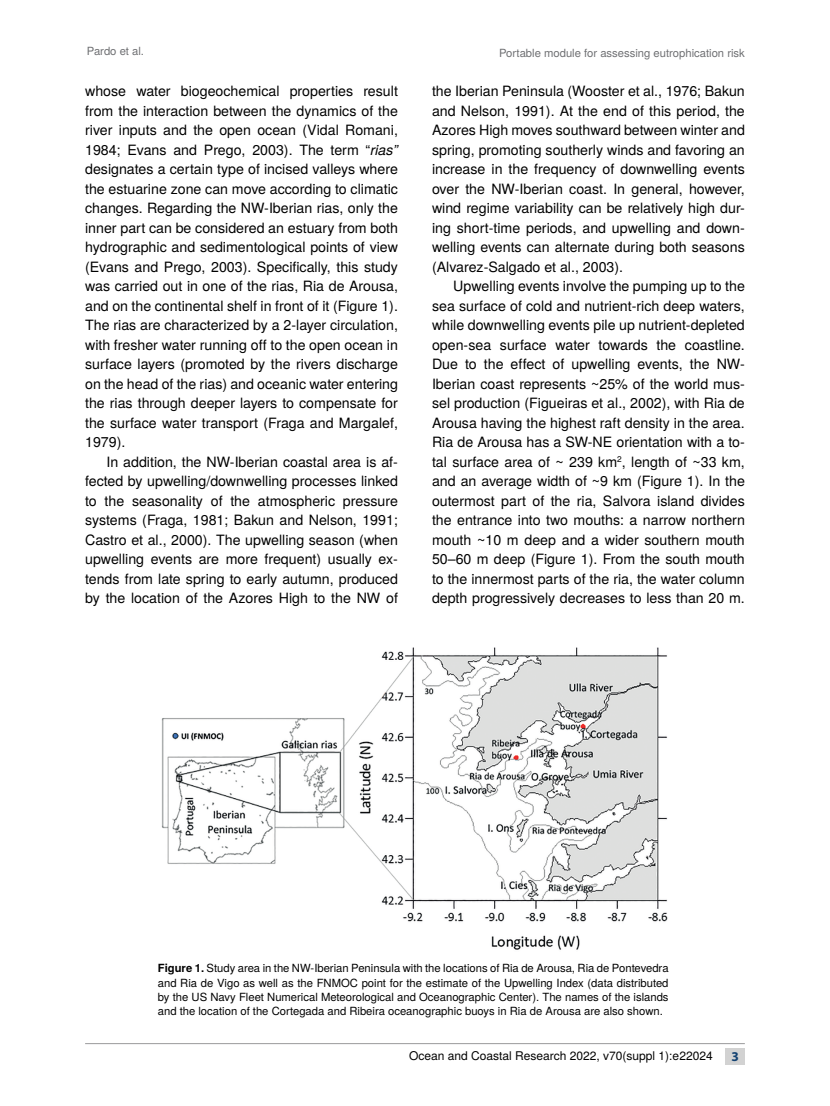
<style>
.page{position:relative;width:830px;height:1106px;background:#fff}
.page>*{position:absolute;margin:0;border:0;box-sizing:border-box;transform-origin:0 0}
.t1{font:14.25px/19.5px "Te X Gyre Heros";color:#000;text-align:justify}
.t2{font:700 13.5px "Myriad Pro";color:#134272}
.t3{font:12px "Te X Gyre Heros";color:#000}
.t4{font:11.25px/14.2px "Te X Gyre Heros";color:#000;text-align:justify}
.t5{font:11.25px "Te X Gyre Heros";color:#6d6e71}
.s1{font-style:italic}
.s2{font-weight:700}
</style>
<div class="page">
<hr style="left:85px;top:1043px;width:659px;height:1px;background:#9a9a9b">
<div style="left:725px;top:1048px;width:19px;height:16px;background:#d2d2d2"></div>
<img style="left:161px;top:647px;width:507px;height:303px">
<p class="t5" style="left:87px;top:42px;width:59px">Pardo et al.</p>
<p class="t1" style="left:85px;top:80px;width:314px">whose water biogeochemical properties result from the interaction between the dynamics of the river inputs and the open ocean (Vidal Romani, 1984; Evans and Prego, 2003). The term “<span class="s1">rias” </span>designates a certain type of incised valleys where the estuarine zone can move according to climatic changes. Regarding the NW-Iberian rias, only the inner part can be considered an estuary from both hydrographic and sedimentological points of view (Evans and Prego, 2003). Specifically, this study was carried out in one of the rias, Ria de Arousa, and on the continental shelf in front of it (Figure 1).<br>The rias are characterized by a 2-layer circulation, with fresher water running off to the open ocean in surface layers (promoted by the rivers discharge on the head of the rias) and oceanic water entering the rias through deeper layers to compensate for the surface water transport (Fraga and Margalef, 1979).</p>
<p class="t1" style="left:85px;top:451px;width:314px;text-indent:21px">In addition, the NW-Iberian coastal area is af&shy;fected by upwelling/downwelling processes linked to the seasonality of the atmospheric pressure systems (Fraga, 1981; Bakun and Nelson, 1991; Castro et al., 2000). The upwelling season (when upwelling events are more frequent) usually ex&shy;tends from late spring to early autumn, produced by the location of the Azores High to the NW of</p>
<p class="t5" style="left:498px;top:44px;width:247px">Portable module for assessing eutrophication risk</p>
<p class="t1" style="left:432px;top:80px;width:314px">the Iberian Peninsula (Wooster et al., 1976; Bakun and Nelson, 1991). At the end of this period, the Azores High moves southward between winter and spring, promoting southerly winds and favoring an increase in the frequency of downwelling events over the NW-Iberian coast. In general, however, wind regime variability can be relatively high dur&shy;ing short-time periods, and upwelling and down&shy;welling events can alternate during both seasons (Alvarez-Salgado et al., 2003).</p>
<p class="t1" style="left:432px;top:275px;width:314px;text-indent:21px">Upwelling events involve the pumping up to the sea surface of cold and nutrient-rich deep waters, while downwelling events pile up nutrient-depleted open-sea surface water towards the coastline.<br>Due to the effect of upwelling events, the NW-Iberian coast represents ~25% of the world mus&shy;sel production (Figueiras et al., 2002), with Ria de Arousa having the highest raft density in the area.<br>Ria de Arousa has a SW-NE orientation with a to&shy;tal surface area of ~ 239 km<sup>2</sup>, length of ~33 km, and an average width of ~9 km (Figure 1). In the outermost part of the ria, Salvora island divides the entrance into two mouths: a narrow northern mouth ~10 m deep and a wider southern mouth 50–60 m deep (Figure 1). From the south mouth to the innermost parts of the ria, the water column depth progressively decreases to less than 20 m.</p>
<p class="t4" style="left:158px;top:960px;width:512px"><span class="s2">Figure 1.</span> Study area in the NW-Iberian Peninsula with the locations of Ria de Arousa, Ria de Pontevedra and Ria de Vigo as well as the FNMOC point for the estimate of the Upwelling Index (data distributed by the US Navy Fleet Numerical Meteorological and Oceanographic Center). The names of the islands and the location of the Cortegada and Ribeira oceanographic buoys in Ria de Arousa are also shown.</p>
<p class="t3" style="left:409px;top:1046px;width:305px">Ocean and Coastal Research 2022, v70(suppl 1):e22024</p>
<p class="t2" style="left:731px;top:1047px;width:9px">3</p>
</div>
